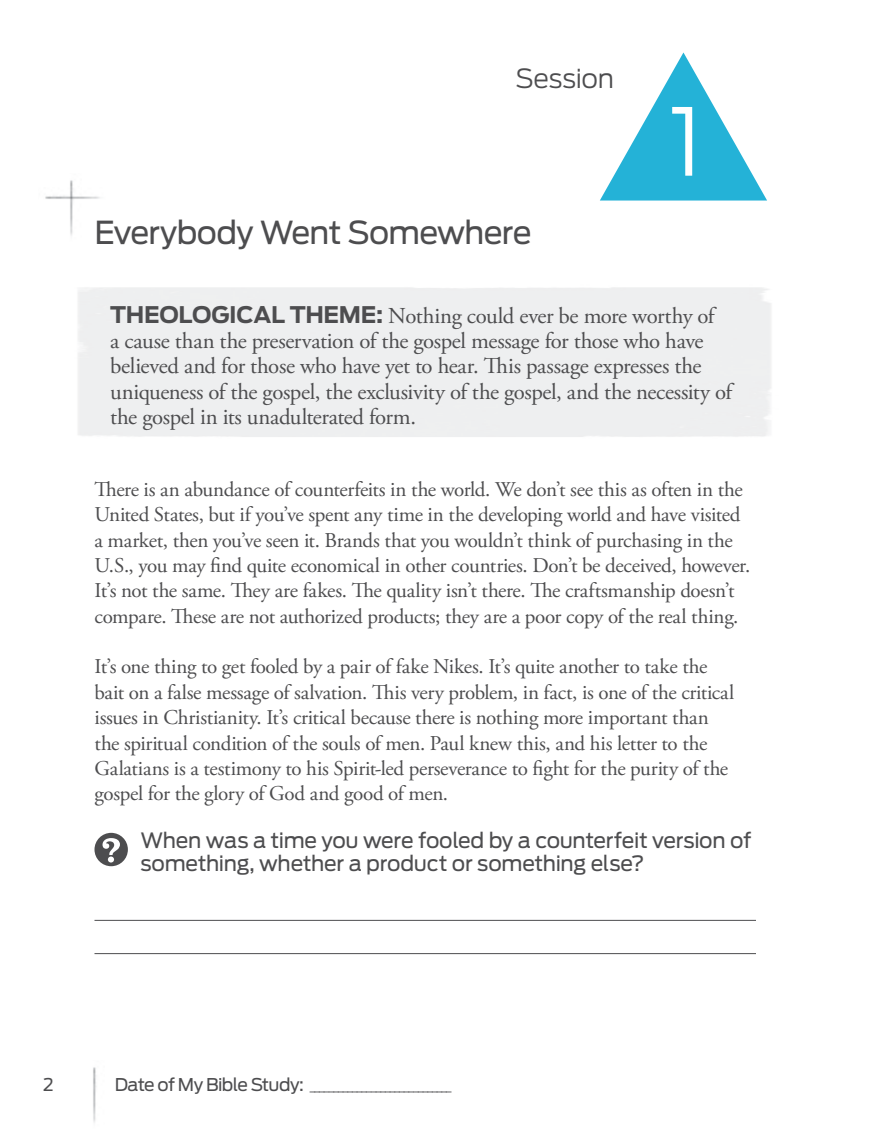
<style>
.page{position:relative;width:882px;height:1134px;background:#fff}
.page>*{position:absolute;margin:0;border:0;box-sizing:border-box;transform-origin:0 0}
.head1_session_number{font:300 92.75px "Antenna";color:#fff}
.head1{font:31.5px "Antenna";letter-spacing:-.025em;color:#4d4d4f}
.subhead_tabs{font:300 26.25px "Antenna";letter-spacing:-.015em;color:#4d4d4f}
.TGP_Points{font:22.75px/25.4px "Adobe Garamond Pro";letter-spacing:-.015em;color:#4d4d4f}
.body1_no_indent{font:21px/25.4px "Adobe Garamond Pro";letter-spacing:-.015em;color:#4d4d4f}
.questions{font:21px/22.8px "Antenna";letter-spacing:-.015em;color:#4d4d4f}
.t1{font:17.5px "Antenna";color:#4d4d4f}
.footer_right_align{font:10.5px "Antenna";color:#4d4d4f}
.s1{font-family:"Antenna";font-weight:700}
.s2{font-size:17.5px}
</style>
<div class="page">
<img style="left:93px;top:1067px;width:3px;height:56px">
<img style="left:70px;top:180px;width:3px;height:56px">
<img style="left:45px;top:188px;width:55px;height:15px">
<svg style="left:600px;top:52px;width:167px;height:149px"></svg>
<hr style="left:94px;top:920px;width:662px;height:1px;background:#4d4d4f">
<hr style="left:94px;top:953px;width:662px;height:1px;background:#4d4d4f">
<svg style="left:94px;top:833px;width:34px;height:33px"></svg>
<p class="subhead_tabs" style="left:516px;top:63px;width:100px">Session</p>
<p class="head1" style="left:94px;top:214px;width:439px">Everybody Went Somewhere</p>
<p class="head1_session_number" style="left:669px;top:87px;width:36px">1</p>
<p class="TGP_Points" style="left:110px;top:303px;width:623px"><span class="s1">THEOLOGICAL THEME:</span> Nothing could ever be more worthy of<br>a cause than the preservation of the gospel message for those who have believed and for those who have yet to hear. This passage expresses the uniqueness of the gospel, the exclusivity of the gospel, and the necessity of the gospel in its unadulterated form.</p>
<p class="body1_no_indent" style="left:94px;top:477px;width:657px">There is an abundance of counterfeits in the world. We don’t see this as often in the United States, but if you’ve spent any time in the developing world and have visited a market, then you’ve seen it. Brands that you wouldn’t think of purchasing in the U.S., you may find quite economical in other countries. Don’t be deceived, however.<br>It’s not the same. They are fakes. The quality isn’t there. The craftsmanship doesn’t compare. These are not authorized products; they are a poor copy of the real thing.</p>
<p class="body1_no_indent" style="left:94px;top:655px;width:641px">It’s one thing to get fooled by a pair of fake Nikes. It’s quite another to take the bait on a false message of salvation. This very problem, in fact, is one of the critical issues in Christianity. It’s critical because there is nothing more important than the spiritual condition of the souls of men. Paul knew this, and his letter to the Galatians is a testimony to his Spirit-led perseverance to fight for the purity of the gospel for the glory of God and good of men.</p>
<p class="questions" style="left:140px;top:829px;width:613px">When was a time you were fooled by a counterfeit version of something, whether a product or something else?</p>
<p class="t1" style="left:43px;top:1074px;width:12px">2</p>
<p class="footer_right_align" style="left:115px;top:1081px;width:338px"><span class="s2">Date of My Bible Study:</span> ______________________________</p>
</div>
